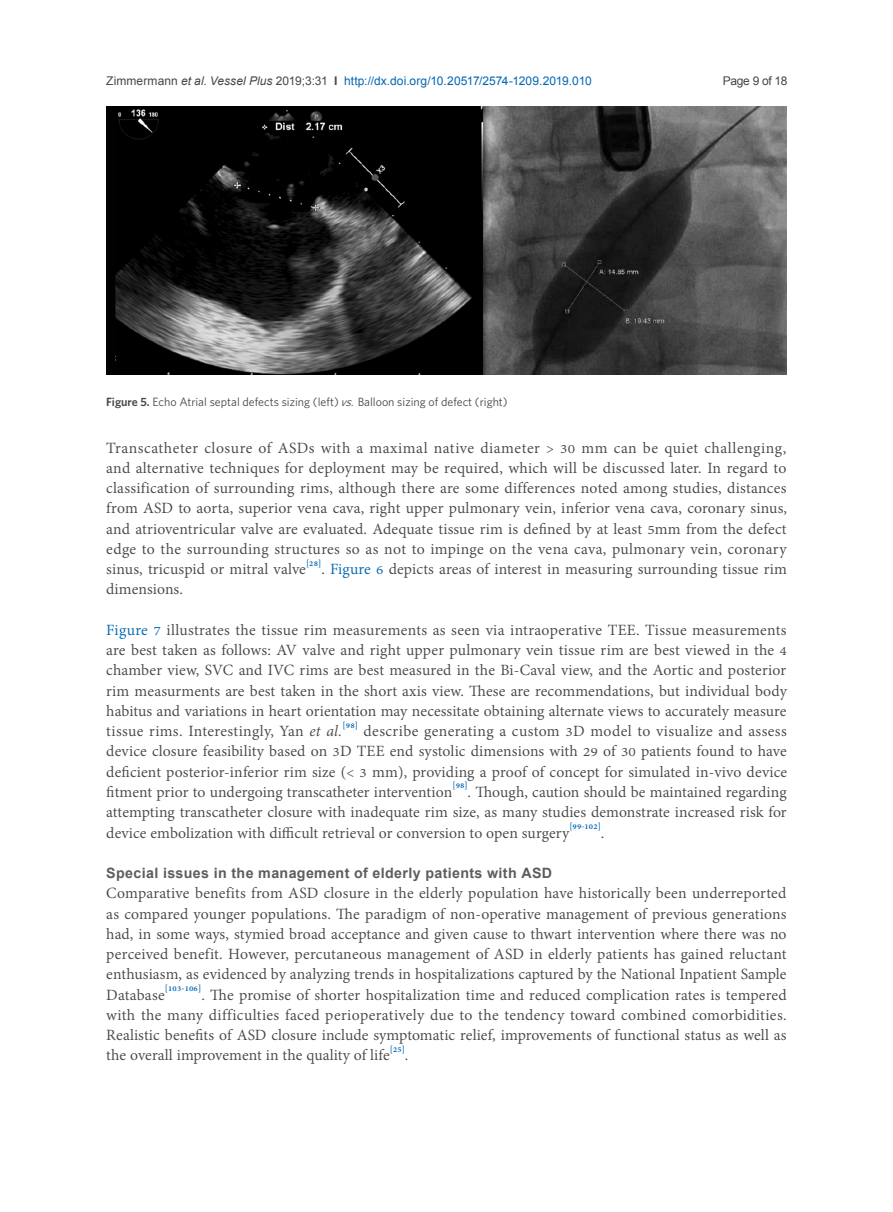
<style>
.page{position:relative;width:893px;height:1212px;background:#fff}
.page>*{position:absolute;margin:0;border:0;box-sizing:border-box;transform-origin:0 0}
.t1{font:19.2px/20.2px "Adobe Thai";letter-spacing:.005em;color:#484648;text-align:justify}
.t2{font:700 14.25px "Arial";letter-spacing:.025em;color:#5d5d5e}
.t3{font:12px "Arial";letter-spacing:.005em;color:#0166b3}
.t4{font:12px "Whitney";color:#484648}
.t5{font:12px "Arial";letter-spacing:-.025em;color:#484648}
.s1{color:#484648}
.s2{font-style:italic;color:#484648}
.s3{font-weight:700;color:#484648}
.s4{font-weight:600}
.s5{font-style:italic}
.s6{color:#0166b3}
</style>
<div class="page">
<img style="left:106px;top:106px;width:681px;height:269px">
<p class="t3" style="left:106px;top:73px;width:487px"><span class="s1">Zimmermann</span> <span class="s2">et al</span><span class="s1">.</span> <span class="s2">Vessel Plus</span> <span class="s1">2019;3:31</span> <span class="s3">I</span> http://dx.doi.org/10.20517/2574-1209.2019.010</p>
<p class="t5" style="left:723px;top:73px;width:66px">Page 9 of 18</p>
<p class="t4" style="left:106px;top:394px;width:403px"><span class="s4">Figure 5.</span> Echo Atrial septal defects sizing (left) <span class="s5">vs.</span>Balloon sizing of defect (right)</p>
<p class="t1" style="left:106px;top:436px;width:682px">Transcatheter closure of ASDs with a maximal native diameter &gt; 30 mm can be quiet challenging, and alternative techniques for deployment may be required, which will be discussed later. In regard to classification of surrounding rims, although there are some differences noted among studies, distances from ASD to aorta, superior vena cava, right upper pulmonary vein, inferior vena cava, coronary sinus, and atrioventricular valve are evaluated. Adequate tissue rim is defined by at least 5mm from the defect edge to the surrounding structures so as not to impinge on the vena cava, pulmonary vein, coronary sinus, tricuspid or mitral valve<sup>[28]</sup>. <span class="s6">Figure 6</span> depicts areas of interest in measuring surrounding tissue rim dimensions.</p>
<p class="t1" style="left:106px;top:618px;width:682px"><span class="s6">Figure 7</span> illustrates the tissue rim measurements as seen via intraoperative TEE. Tissue measurements are best taken as follows: AV valve and right upper pulmonary vein tissue rim are best viewed in the 4 chamber view, SVC and IVC rims are best measured in the Bi-Caval view, and the Aortic and posterior rim measurments are best taken in the short axis view. These are recommendations, but individual body habitus and variations in heart orientation may necessitate obtaining alternate views to accurately measure tissue rims. Interestingly, Yan <span class="s5">et al.</span><sup>[98]</sup> describe generating a custom 3D model to visualize and assess device closure feasibility based on 3D TEE end systolic dimensions with 29 of 30 patients found to have deficient posterior-inferior rim size (&lt; 3 mm), providing a proof of concept for simulated in-vivo device fitment prior to undergoing transcatheter intervention<sup>[98]</sup>. Though, caution should be maintained regarding attempting transcatheter closure with inadequate rim size, as many studies demonstrate increased risk for device embolization with difficult retrieval or conversion to open surgery<sup>[99-102]</sup>.</p>
<p class="t2" style="left:106px;top:863px;width:447px">Special issues in the management of elderly patients with ASD</p>
<p class="t1" style="left:106px;top:881px;width:682px">Comparative benefits from ASD closure in the elderly population have historically been underreported as compared younger populations. The paradigm of non-operative management of previous generations had, in some ways, stymied broad acceptance and given cause to thwart intervention where there was no perceived benefit. However, percutaneous management of ASD in elderly patients has gained reluctant enthusiasm, as evidenced by analyzing trends in hospitalizations captured by the National Inpatient Sample Database<sup>[103-106]</sup>. The promise of shorter hospitalization time and reduced complication rates is tempered with the many difficulties faced perioperatively due to the tendency toward combined comorbidities.<br>Realistic benefits of ASD closure include symptomatic relief, improvements of functional status as well as the overall improvement in the quality of life<sup>[25]</sup>.</p>
</div>
